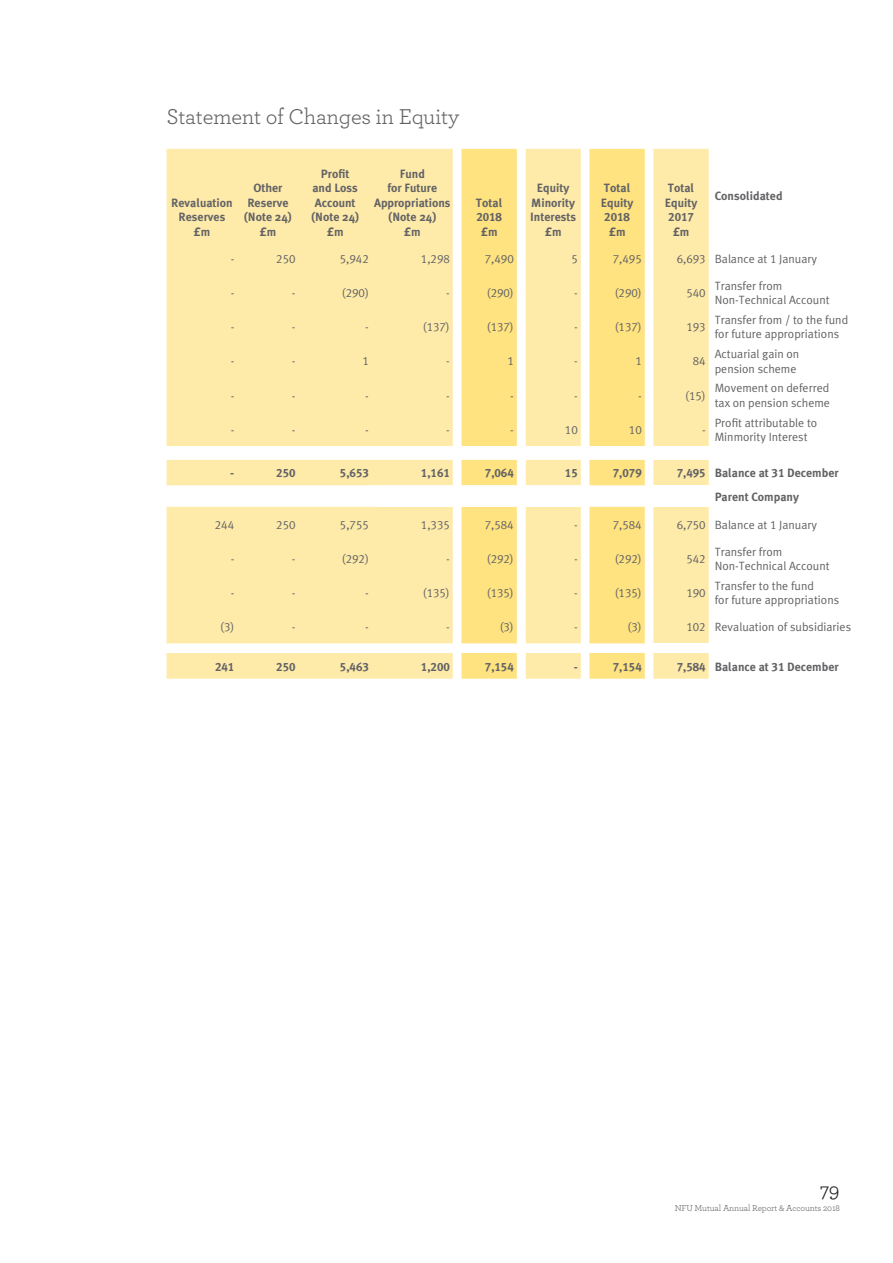
<style>
.page{position:relative;width:893px;height:1263px;background:#fff}
.page>*{position:absolute;margin:0;border:0;box-sizing:border-box;transform-origin:0 0}
.Subheading_spacing{font:22.5px "Archer";letter-spacing:-.015em;color:#636366}
.t1{font:21px "Archer";color:#231f20}
.t2{font:12px/14.4px "Meta Plus Normal";color:#636366}
.t3{font:700 12px/14.4px "Meta Plus";color:#636366;text-align:center}
.t4{font:12px "Meta Plus Normal Caps";color:#636366}
.t5{font:12px "Meta Plus Bold Caps";color:#636366}
.t6{font:9px "Archer";letter-spacing:-.015em;color:#636366}
.s1{font-family:"Meta Plus Normal Caps"}
.s2{font-family:"Meta Plus Bold Caps";font-weight:400}
</style>
<div class="page">
<div style="left:653px;top:149px;width:56px;height:530px;background:#ffeba9"></div>
<svg style="left:167px;top:149px;width:286px;height:530px;background:#ffecb0"></svg>
<svg style="left:461px;top:149px;width:184px;height:530px;background:#ffe899"></svg>
<svg style="left:461px;top:446px;width:184px;height:207px"></svg>
<div style="left:647px;top:446px;width:65px;height:14px;background:#fff"></div>
<div style="left:649px;top:644px;width:63px;height:9px;background:#fff"></div>
<div style="left:648px;top:485px;width:63px;height:22px;background:#fff"></div>
<p class="Subheading_spacing" style="left:167px;top:101px;width:294px">Statement of Changes in Equity</p>
<p class="t3" style="left:171px;top:195px;width:63px">Revaluation</p>
<p class="t3" style="left:179px;top:210px;width:48px">Reserves</p>
<p class="t3" style="left:194px;top:224px;width:18px">£m</p>
<p class="t3" style="left:253px;top:181px;width:31px">Other</p>
<p class="t3" style="left:244px;top:195px;width:50px">Reserve (Note 24)</p>
<p class="t3" style="left:260px;top:224px;width:18px">£m</p>
<p class="t3" style="left:321px;top:167px;width:30px">Profit</p>
<p class="t3" style="left:312px;top:181px;width:47px">and Loss</p>
<p class="t3" style="left:315px;top:195px;width:42px">Account</p>
<p class="t3" style="left:311px;top:210px;width:50px">(Note 24)</p>
<p class="t3" style="left:327px;top:224px;width:18px">£m</p>
<p class="t3" style="left:400px;top:167px;width:27px">Fund</p>
<p class="t3" style="left:387px;top:181px;width:51px">for Future</p>
<p class="t3" style="left:374px;top:195px;width:78px">Appropriations</p>
<p class="t3" style="left:388px;top:210px;width:50px">(Note 24)</p>
<p class="t3" style="left:404px;top:224px;width:18px">£m</p>
<p class="t3" style="left:476px;top:195px;width:28px">Total</p>
<p class="t5" style="left:476px;top:210px;width:27px">2018</p>
<p class="t3" style="left:481px;top:224px;width:18px">£m</p>
<p class="t3" style="left:530px;top:181px;width:48px">Equity<br>Minority<br>Interests</p>
<p class="t3" style="left:545px;top:224px;width:18px">£m</p>
<p class="t3" style="left:604px;top:181px;width:28px">Total</p>
<p class="t3" style="left:601px;top:195px;width:34px">Equity</p>
<p class="t5" style="left:604px;top:210px;width:27px">2018</p>
<p class="t3" style="left:609px;top:224px;width:18px">£m</p>
<p class="t3" style="left:668px;top:181px;width:28px">Total</p>
<p class="t3" style="left:665px;top:195px;width:34px">Equity</p>
<p class="t5" style="left:668px;top:210px;width:27px">2017</p>
<p class="t3" style="left:673px;top:224px;width:18px">£m</p>
<p class="t3" style="left:715px;top:188px;width:69px">Consolidated</p>
<p class="t4" style="left:231px;top:252px;width:5px">-</p>
<p class="t4" style="left:276px;top:252px;width:21px">250</p>
<p class="t4" style="left:340px;top:252px;width:31px">5,942</p>
<p class="t4" style="left:421px;top:252px;width:30px">1,298</p>
<p class="t4" style="left:485px;top:252px;width:31px">7,490</p>
<p class="t4" style="left:571px;top:252px;width:8px">5</p>
<p class="t4" style="left:613px;top:252px;width:31px">7,495</p>
<p class="t4" style="left:677px;top:252px;width:30px">6,693</p>
<p class="t2" style="left:715px;top:251px;width:104px">Balance at <span class="s1">1</span> January</p>
<p class="t4" style="left:231px;top:286px;width:5px">-</p>
<p class="t4" style="left:292px;top:286px;width:5px">-</p>
<p class="t4" style="left:342px;top:286px;width:28px">(290)</p>
<p class="t4" style="left:446px;top:286px;width:5px">-</p>
<p class="t4" style="left:487px;top:286px;width:28px">(290)</p>
<p class="t4" style="left:574px;top:286px;width:5px">-</p>
<p class="t4" style="left:615px;top:286px;width:28px">(290)</p>
<p class="t4" style="left:686px;top:286px;width:21px">540</p>
<p class="t2" style="left:715px;top:278px;width:69px">Transfer from</p>
<p class="t2" style="left:715px;top:293px;width:116px">Non-Technical Account</p>
<p class="t4" style="left:231px;top:320px;width:5px">-</p>
<p class="t4" style="left:292px;top:320px;width:5px">-</p>
<p class="t4" style="left:365px;top:320px;width:5px">-</p>
<p class="t4" style="left:423px;top:320px;width:28px">(137)</p>
<p class="t4" style="left:487px;top:320px;width:28px">(137)</p>
<p class="t4" style="left:574px;top:320px;width:5px">-</p>
<p class="t4" style="left:615px;top:320px;width:28px">(137)</p>
<p class="t4" style="left:686px;top:320px;width:21px">193</p>
<p class="t4" style="left:231px;top:354px;width:5px">-</p>
<p class="t4" style="left:292px;top:354px;width:5px">-</p>
<p class="t4" style="left:362px;top:354px;width:8px">1</p>
<p class="t4" style="left:446px;top:354px;width:5px">-</p>
<p class="t4" style="left:507px;top:354px;width:8px">1</p>
<p class="t4" style="left:574px;top:354px;width:5px">-</p>
<p class="t4" style="left:635px;top:354px;width:8px">1</p>
<p class="t4" style="left:693px;top:354px;width:14px">84</p>
<p class="t4" style="left:231px;top:388px;width:5px">-</p>
<p class="t4" style="left:292px;top:388px;width:5px">-</p>
<p class="t4" style="left:365px;top:388px;width:5px">-</p>
<p class="t4" style="left:446px;top:388px;width:5px">-</p>
<p class="t4" style="left:510px;top:388px;width:5px">-</p>
<p class="t4" style="left:574px;top:388px;width:5px">-</p>
<p class="t4" style="left:638px;top:388px;width:5px">-</p>
<p class="t4" style="left:685px;top:388px;width:22px">(15)</p>
<p class="t4" style="left:231px;top:423px;width:5px">-</p>
<p class="t4" style="left:292px;top:423px;width:5px">-</p>
<p class="t4" style="left:365px;top:423px;width:5px">-</p>
<p class="t4" style="left:446px;top:423px;width:5px">-</p>
<p class="t4" style="left:510px;top:423px;width:5px">-</p>
<p class="t4" style="left:565px;top:423px;width:14px">10</p>
<p class="t4" style="left:629px;top:423px;width:14px">10</p>
<p class="t4" style="left:702px;top:423px;width:5px">-</p>
<p class="t2" style="left:715px;top:312px;width:135px">Transfer from / to the fund</p>
<p class="t2" style="left:715px;top:327px;width:126px">for future appropriations</p>
<p class="t2" style="left:715px;top:347px;width:86px">Actuarial gain on</p>
<p class="t2" style="left:715px;top:361px;width:83px">pension scheme</p>
<p class="t2" style="left:715px;top:381px;width:116px">Movement on deferred</p>
<p class="t2" style="left:715px;top:395px;width:117px">tax on pension scheme</p>
<p class="t2" style="left:715px;top:415px;width:104px">Profit attributable to<br>Minmority Interest</p>
<p class="t5" style="left:230px;top:466px;width:6px">-</p>
<p class="t5" style="left:276px;top:466px;width:21px">250</p>
<p class="t5" style="left:340px;top:466px;width:30px">5,653</p>
<p class="t5" style="left:421px;top:466px;width:30px">1,161</p>
<p class="t5" style="left:485px;top:466px;width:30px">7,064</p>
<p class="t5" style="left:565px;top:466px;width:14px">15</p>
<p class="t5" style="left:613px;top:466px;width:30px">7,079</p>
<p class="t5" style="left:677px;top:466px;width:30px">7,495</p>
<p class="t3" style="left:715px;top:466px;width:125px">Balance at <span class="s2">31</span> December</p>
<p class="t3" style="left:715px;top:489px;width:86px">Parent Company</p>
<p class="t4" style="left:215px;top:518px;width:21px">244</p>
<p class="t4" style="left:276px;top:518px;width:21px">250</p>
<p class="t4" style="left:340px;top:518px;width:30px">5,755</p>
<p class="t4" style="left:421px;top:518px;width:30px">1,335</p>
<p class="t4" style="left:485px;top:518px;width:31px">7,584</p>
<p class="t4" style="left:574px;top:518px;width:5px">-</p>
<p class="t4" style="left:613px;top:518px;width:31px">7,584</p>
<p class="t4" style="left:677px;top:518px;width:30px">6,750</p>
<p class="t2" style="left:715px;top:517px;width:104px">Balance at <span class="s1">1</span> January</p>
<p class="t4" style="left:231px;top:552px;width:5px">-</p>
<p class="t4" style="left:292px;top:552px;width:5px">-</p>
<p class="t4" style="left:342px;top:552px;width:28px">(292)</p>
<p class="t4" style="left:446px;top:552px;width:5px">-</p>
<p class="t4" style="left:487px;top:552px;width:28px">(292)</p>
<p class="t4" style="left:574px;top:552px;width:5px">-</p>
<p class="t4" style="left:615px;top:552px;width:28px">(292)</p>
<p class="t4" style="left:686px;top:552px;width:21px">542</p>
<p class="t2" style="left:715px;top:544px;width:69px">Transfer from</p>
<p class="t2" style="left:715px;top:559px;width:116px">Non-Technical Account</p>
<p class="t4" style="left:231px;top:586px;width:5px">-</p>
<p class="t4" style="left:292px;top:586px;width:5px">-</p>
<p class="t4" style="left:365px;top:586px;width:5px">-</p>
<p class="t4" style="left:423px;top:586px;width:28px">(135)</p>
<p class="t4" style="left:487px;top:586px;width:28px">(135)</p>
<p class="t4" style="left:574px;top:586px;width:5px">-</p>
<p class="t4" style="left:615px;top:586px;width:28px">(135)</p>
<p class="t4" style="left:686px;top:586px;width:21px">190</p>
<p class="t2" style="left:715px;top:578px;width:101px">Transfer to the fund</p>
<p class="t2" style="left:715px;top:593px;width:126px">for future appropriations</p>
<p class="t4" style="left:220px;top:620px;width:16px">(3)</p>
<p class="t4" style="left:292px;top:620px;width:5px">-</p>
<p class="t4" style="left:365px;top:620px;width:5px">-</p>
<p class="t4" style="left:446px;top:620px;width:5px">-</p>
<p class="t4" style="left:500px;top:620px;width:16px">(3)</p>
<p class="t4" style="left:574px;top:620px;width:5px">-</p>
<p class="t4" style="left:628px;top:620px;width:16px">(3)</p>
<p class="t4" style="left:686px;top:620px;width:21px">102</p>
<p class="t2" style="left:715px;top:620px;width:138px">Revaluation of subsidiaries</p>
<p class="t5" style="left:215px;top:659px;width:21px">241</p>
<p class="t5" style="left:276px;top:659px;width:21px">250</p>
<p class="t5" style="left:340px;top:659px;width:30px">5,463</p>
<p class="t5" style="left:421px;top:659px;width:30px">1,200</p>
<p class="t5" style="left:485px;top:659px;width:30px">7,154</p>
<p class="t5" style="left:574px;top:659px;width:6px">-</p>
<p class="t5" style="left:613px;top:659px;width:30px">7,154</p>
<p class="t5" style="left:677px;top:659px;width:30px">7,584</p>
<p class="t3" style="left:715px;top:659px;width:125px">Balance at <span class="s2">31</span> December</p>
<p class="t1" style="left:820px;top:1175px;width:21px">79</p>
<p class="t6" style="left:675px;top:1201px;width:167px">NFU Mutual Annual Report &amp; Accounts 2018</p>
</div>
